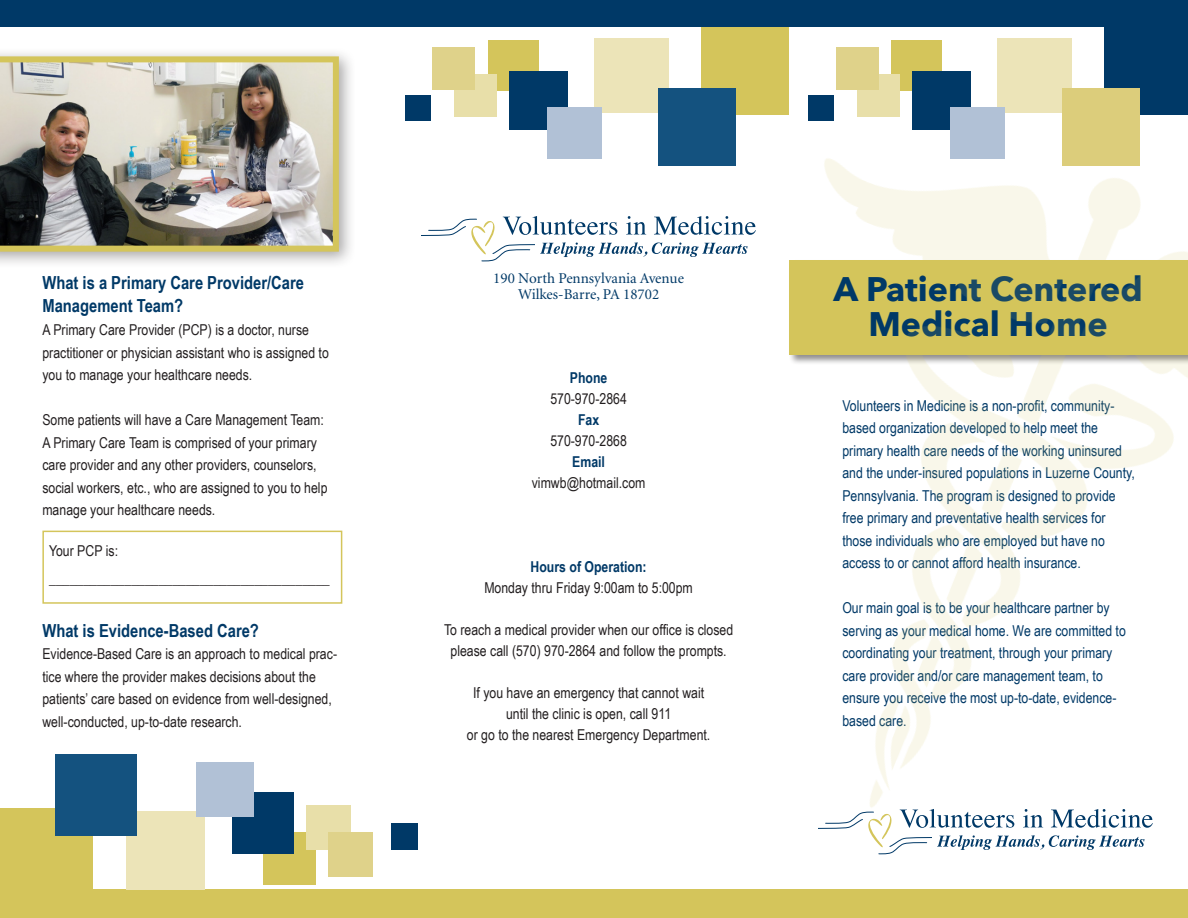
<style>
.page{position:relative;width:1188px;height:918px;background:#fff}
.page>*{position:absolute;margin:0;border:0;box-sizing:border-box;transform-origin:0 0}
.t1{font:700 34.05px/34.5px "Avenir Next";color:#003967;text-align:center}
.t2{font:700 18px/24px "Arial Narrow";color:#003967}
.t3{font:15px/22.5px "Arial Narrow";color:#231f20}
.t4{font:15px/22.5px "Arial Narrow";color:#003967}
.t5{font:15px/16.5px "Minion";color:#003967;text-align:center}
.t6{font:700 15px "Arial Narrow";color:#003967}
</style>
<div class="page">
<div style="left:0;top:0;width:1188px;height:27px;background:#003967"></div>
<svg style="left:421px;top:216px;width:171px;height:46px"></svg>
<div style="left:0;top:890px;width:1188px;height:28px;background:#d4c55b"></div>
<img style="left:592px;top:57px;width:596px;height:833px">
<div style="left:263px;top:833px;width:52px;height:52px;background:#d4c55b"></div>
<div style="left:232px;top:792px;width:62px;height:62px;background:#003967"></div>
<div style="left:126px;top:811px;width:78px;height:78px;background:#ece4b8"></div>
<div style="left:0;top:808px;width:92px;height:92px;background:#d4c55b"></div>
<div style="left:56px;top:755px;width:81px;height:81px;background:#14527f"></div>
<div style="left:196px;top:762px;width:57px;height:54px;background:#b1c1d6"></div>
<div style="left:306px;top:805px;width:45px;height:45px;background:#e8dfa9"></div>
<div style="left:329px;top:833px;width:44px;height:44px;background:#dfd28a"></div>
<div style="left:392px;top:823px;width:26px;height:27px;background:#003967"></div>
<div style="left:0;top:47px;width:357px;height:222px;background:#231f20;opacity:.4"></div>
<img style="left:0;top:56px;width:339px;height:196px">
<div style="left:488px;top:40px;width:50px;height:50px;background:#d4c55b"></div>
<div style="left:509px;top:72px;width:58px;height:58px;background:#003967"></div>
<div style="left:594px;top:38px;width:75px;height:75px;background:#ece4b8"></div>
<div style="left:701px;top:27px;width:88px;height:88px;background:#d4c55b"></div>
<div style="left:659px;top:89px;width:77px;height:77px;background:#14527f"></div>
<div style="left:547px;top:107px;width:55px;height:52px;background:#b1c1d6"></div>
<div style="left:454px;top:74px;width:43px;height:42px;background:#e8dfa9"></div>
<div style="left:433px;top:48px;width:42px;height:42px;background:#dfd28a"></div>
<div style="left:405px;top:95px;width:26px;height:25px;background:#003967"></div>
<div style="left:892px;top:40px;width:50px;height:50px;background:#d4c55b"></div>
<div style="left:912px;top:72px;width:59px;height:58px;background:#003967"></div>
<div style="left:997px;top:38px;width:75px;height:75px;background:#ece4b8"></div>
<div style="left:1105px;top:27px;width:83px;height:88px;background:#003967"></div>
<div style="left:1062px;top:89px;width:77px;height:77px;background:#dccd7b"></div>
<div style="left:951px;top:107px;width:54px;height:52px;background:#b1c1d6"></div>
<div style="left:857px;top:74px;width:43px;height:42px;background:#e8dfa9"></div>
<div style="left:836px;top:48px;width:43px;height:42px;background:#dfd28a"></div>
<div style="left:809px;top:95px;width:25px;height:25px;background:#003967"></div>
<div style="left:42px;top:531px;width:300px;height:73px;border:2px solid #d4c55b"></div>
<p class="t2" style="left:42px;top:269px;width:263px">What is a Primary Care Provider/Care<br>Management Team?</p>
<p class="t3" style="left:42px;top:318px;width:288px">A Primary Care Provider (PCP) is a doctor, nurse practitioner or physician assistant who is assigned to you to manage your healthcare needs.</p>
<p class="t3" style="left:42px;top:408px;width:287px">Some patients will have a Care Management Team:<br>A Primary Care Team is comprised of your primary care provider and any other providers, counselors, social workers, etc., who are assigned to you to help manage your healthcare needs.</p>
<p class="t3" style="left:49px;top:535px;width:282px;line-height:28.5px">Your PCP is: _________________________________________</p>
<p class="t2" style="left:42px;top:617px;width:218px">What is Evidence-Based Care?</p>
<p class="t3" style="left:42px;top:642px;width:296px">Evidence-Based Care is an approach to medical prac&shy;tice where the provider makes decisions about the patients’ care based on evidence from well-designed, well-conducted, up-to-date research.</p>
<p class="t5" style="left:493px;top:270px;width:192px">190 North Pennsylvania Avenue<br>Wilkes-Barre, PA 18702</p>
<p class="t6" style="left:570px;top:367px;width:39px">Phone</p>
<p class="t3" style="left:550px;top:387px;width:78px">570-970-2864</p>
<p class="t6" style="left:578px;top:409px;width:23px">Fax</p>
<p class="t3" style="left:550px;top:429px;width:78px">570-970-2868</p>
<p class="t6" style="left:572px;top:451px;width:34px">Email</p>
<p class="t3" style="left:532px;top:471px;width:115px">vimwb@hotmail.com</p>
<p class="t6" style="left:531px;top:556px;width:118px">Hours of Operation:</p>
<p class="t3" style="left:484px;top:576px;width:210px">Monday thru Friday 9:00am to 5:00pm</p>
<p class="t3" style="left:444px;top:619px;width:291px;line-height:21px;text-align:center">To reach a medical provider when our office is closed please call (570) 970-2864 and follow the prompts.</p>
<p class="t3" style="left:467px;top:682px;width:245px;line-height:21px;text-align:center">If you have an emergency that cannot wait until the clinic is open, call 911<br>or go to the nearest Emergency Department.</p>
<h1 class="t1" style="left:833px;top:272px;width:311px">A Patient Centered<br>Medical Home</h1>
<p class="t4" style="left:842px;top:394px;width:294px">Volunteers in Medicine is a non-profit, community&shy;based organization developed to help meet the primary health care needs of the working uninsured and the under-insured populations in Luzerne County, Pennsylvania. The program is designed to provide free primary and preventative health services for those individuals who are employed but have no access to or cannot afford health insurance.</p>
<p class="t4" style="left:842px;top:596px;width:285px">Our main goal is to be your healthcare partner by serving as your medical home. We are committed to coordinating your treatment, through your primary care provider and/or care management team, to ensure you receive the most up-to-date, evidence&shy;based care.</p>
</div>
